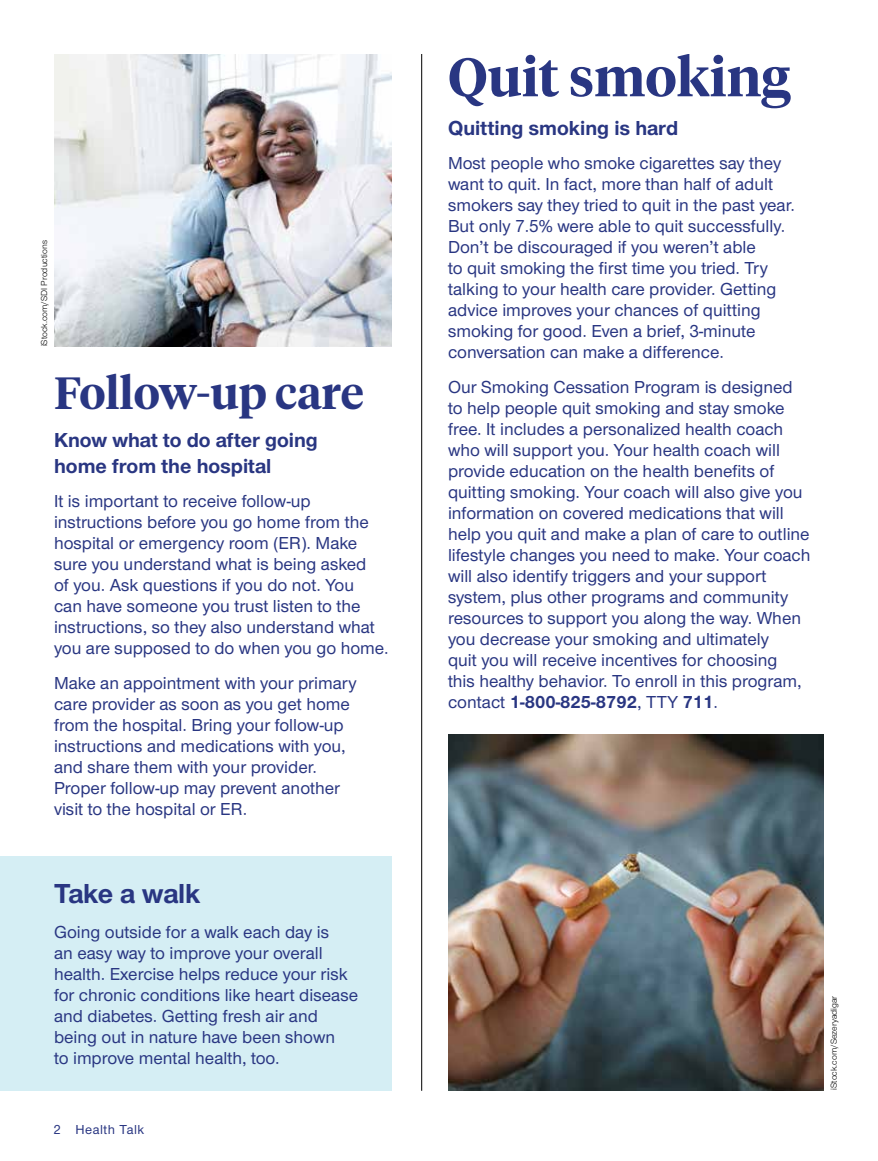
<style>
.page{position:relative;width:878px;height:1161px;background:#fff}
.page>*{position:absolute;margin:0;border:0;box-sizing:border-box;transform-origin:0 0}
.Hed_serif_primary_AM{font:600 54px "UHC Serif Headline";color:#293682}
.Hed_serif_secondary{font:600 45px "UHC Serif Headline";color:#293682}
.Hed_sans_secondary_A{font:700 28.5px "UHC Sans";letter-spacing:-.005em;color:#293682}
.Deck_AMC{font:700 21px/25.2px "UHC Sans";color:#293682}
.t1{font:500 18px/21px "UHC Sans";color:#293682}
.Folio_V_AMC{font:500 13.5px "UHC Sans";letter-spacing:.04em;color:#293682}
.Legal_language_AMC{font:9px "UHC Sans";color:#000}
.s1{font-weight:700}
</style>
<div class="page">
<div style="left:0;top:856px;width:392px;height:235px;background:#d5eef4"></div>
<hr style="left:421px;top:54px;width:1px;height:1037px;background:#000">
<img style="left:448px;top:735px;width:376px;height:356px">
<img style="left:54px;top:54px;width:338px;height:292px">
<p class="Legal_language_AMC" style="left:38px;top:346px;width:108px;rotate:-90deg">iStock.com/SDI Productions</p>
<p class="Hed_serif_secondary" style="left:54px;top:362px;width:311px">Follow-up care</p>
<p class="Deck_AMC" style="left:54px;top:427px;width:265px">Know what to do after going home from the hospital</p>
<p class="t1" style="left:54px;top:490px;width:336px">It is important to receive follow-up instructions before you go home from the hospital or emergency room (ER). Make sure you understand what is being asked<br>of you. Ask questions if you do not. You<br>can have someone you trust listen to the instructions, so they also understand what you are supposed to do when you go home.</p>
<p class="t1" style="left:54px;top:671px;width:304px">Make an appointment with your primary care provider as soon as you get home from the hospital. Bring your follow-up instructions and medications with you, and share them with your provider.<br>Proper follow-up may prevent another visit to the hospital or ER.</p>
<p class="Hed_sans_secondary_A" style="left:54px;top:874px;width:148px">Take a walk</p>
<p class="t1" style="left:54px;top:920px;width:305px">Going outside for a walk each day is<br>an easy way to improve your overall health. Exercise helps reduce your risk for chronic conditions like heart disease and diabetes. Getting fresh air and being out in nature have been shown<br>to improve mental health, too.</p>
<p class="Folio_V_AMC" style="left:54px;top:1120px;width:92px">2 Health Talk</p>
<p class="Hed_serif_primary_AM" style="left:448px;top:40px;width:344px">Quit smoking</p>
<p class="Deck_AMC" style="left:448px;top:115px;width:232px">Quitting smoking is hard</p>
<p class="t1" style="left:448px;top:152px;width:348px">Most people who smoke cigarettes say they want to quit. In fact, more than half of adult smokers say they tried to quit in the past year.<br>But only 7.5% were able to quit successfully.<br>Don’t be discouraged if you weren’t able<br>to quit smoking the first time you tried. Try talking to your health care provider. Getting advice improves your chances of quitting smoking for good. Even a brief, 3-minute conversation can make a difference.</p>
<p class="t1" style="left:448px;top:376px;width:364px">Our Smoking Cessation Program is designed to help people quit smoking and stay smoke free. It includes a personalized health coach who will support you. Your health coach will provide education on the health benefits of quitting smoking. Your coach will also give you information on covered medications that will help you quit and make a plan of care to outline lifestyle changes you need to make. Your coach will also identify triggers and your support system, plus other programs and community resources to support you along the way. When you decrease your smoking and ultimately<br>quit you will receive incentives for choosing<br>this healthy behavior. To enroll in this program, contact <span class="s1">1-800-825-8792</span>, TTY <span class="s1">711</span>.</p>
<p class="Legal_language_AMC" style="left:827px;top:1090px;width:96px;rotate:-90deg">iStock.com/Sezeryadigar</p>
</div>
